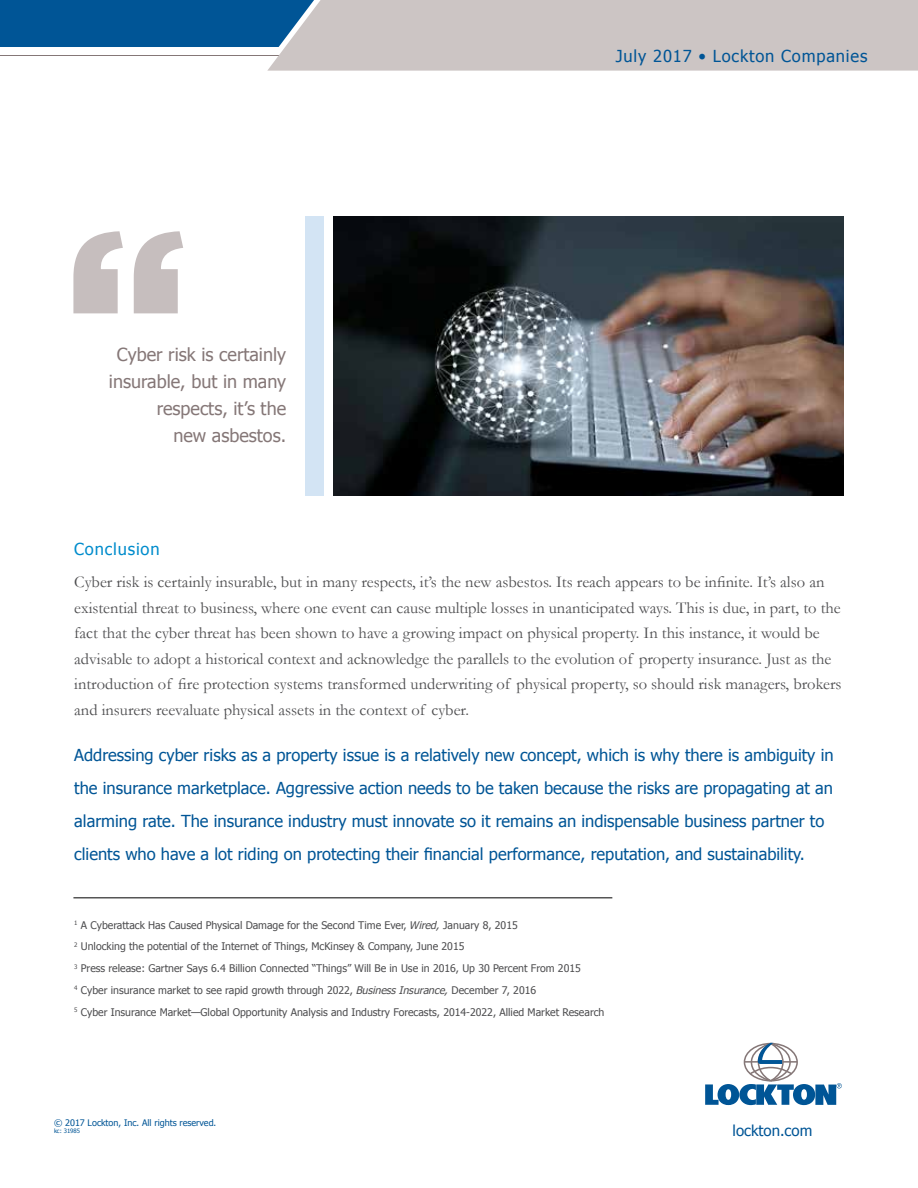
<style>
.page{position:relative;width:918px;height:1188px;background:#fff}
.page>*{position:absolute;margin:0;border:0;box-sizing:border-box;transform-origin:0 0}
.t1{font:18px/27px "Tahoma";color:#857777;text-align:right}
.t2{font:16.5px/25.5px "Garamond";color:#4d4d4f}
.t3{font:16.5px/33px "Tahoma";color:#005596}
.t4{font:16.5px "Tahoma";letter-spacing:.05em;color:#005596}
.t5{font:16.5px "Tahoma";letter-spacing:.05em;color:#008ccc}
.t6{font:15px "Tahoma";color:#005596}
.t7{font:10.5px/21.8px "Tahoma";color:#4d4d4f}
.t8{font:9px "Tahoma";color:#005596}
.t9{font:6px "Tahoma";color:#005596}
.s1{font-style:italic}
</style>
<div class="page">
<svg style="left:705px;top:1042px;width:137px;height:63px"></svg>
<hr style="left:0;top:55px;width:420px;height:1px;background:#857777">
<div style="left:267px;top:0;width:651px;height:71px;background:#ccc5c4"></div>
<svg style="left:0;top:0;width:324px;height:47px;background:#115f9a"></svg>
<svg style="left:73px;top:231px;width:110px;height:82px"></svg>
<img style="left:333px;top:216px;width:511px;height:280px">
<div style="left:306px;top:216px;width:18px;height:280px;background:#d3e4f4"></div>
<hr style="left:73px;top:898px;width:539px;height:1px;background:#000">
<p class="t1" style="left:109px;top:340px;width:179px">Cyber risk is certainly insurable, but in many respects, it’s the<br>new asbestos.</p>
<p class="t4" style="left:616px;top:45px;width:253px">July 2017 • Lockton Companies</p>
<p class="t5" style="left:74px;top:538px;width:87px">Conclusion</p>
<p class="t2" style="left:74px;top:569px;width:769px">Cyber risk is certainly insurable, but in many respects, it’s the new asbestos. Its reach appears to be infinite. It’s also an existential threat to business, where one event can cause multiple losses in unanticipated ways. This is due, in part, to the fact that the cyber threat has been shown to have a growing impact on physical property. In this instance, it would be advisable to adopt a historical context and acknowledge the parallels to the evolution of property insurance. Just as the introduction of fire protection systems transformed underwriting of physical property, so should risk managers, brokers and insurers reevaluate physical assets in the context of cyber.</p>
<p class="t3" style="left:74px;top:738px;width:761px">Addressing cyber risks as a property issue is a relatively new concept, which is why there is ambiguity in the insurance marketplace. Aggressive action needs to be taken because the risks are propagating at an alarming rate. The insurance industry must innovate so it remains an indispensable business partner to clients who have a lot riding on protecting their financial performance, reputation, and sustainability.</p>
<p class="t7" style="left:74px;top:914px;width:532px"><sup>1</sup> A Cyberattack Has Caused Physical Damage for the Second Time Ever, <span class="s1">Wired,</span> January 8, 2015<br><sup>2</sup> Unlocking the potential of the Internet of Things, McKinsey &amp; Company, June 2015<br><sup>3</sup> Press release: Gartner Says 6.4 Billion Connected “Things” Will Be in Use in 2016, Up 30 Percent From 2015<br><sup>4</sup> Cyber insurance market to see rapid growth through 2022, <span class="s1">Business Insurance,</span> December 7, 2016<br><sup>5</sup> Cyber Insurance Market—Global Opportunity Analysis and Industry Forecasts, 2014-2022, Allied Market Research</p>
<p class="t8" style="left:54px;top:1117px;width:164px">© 2017 Lockton, Inc. All rights reserved.</p>
<p class="t9" style="left:54px;top:1127px;width:28px">kc: 31985</p>
<p class="t6" style="left:733px;top:1121px;width:81px">lockton.com</p>
</div>
